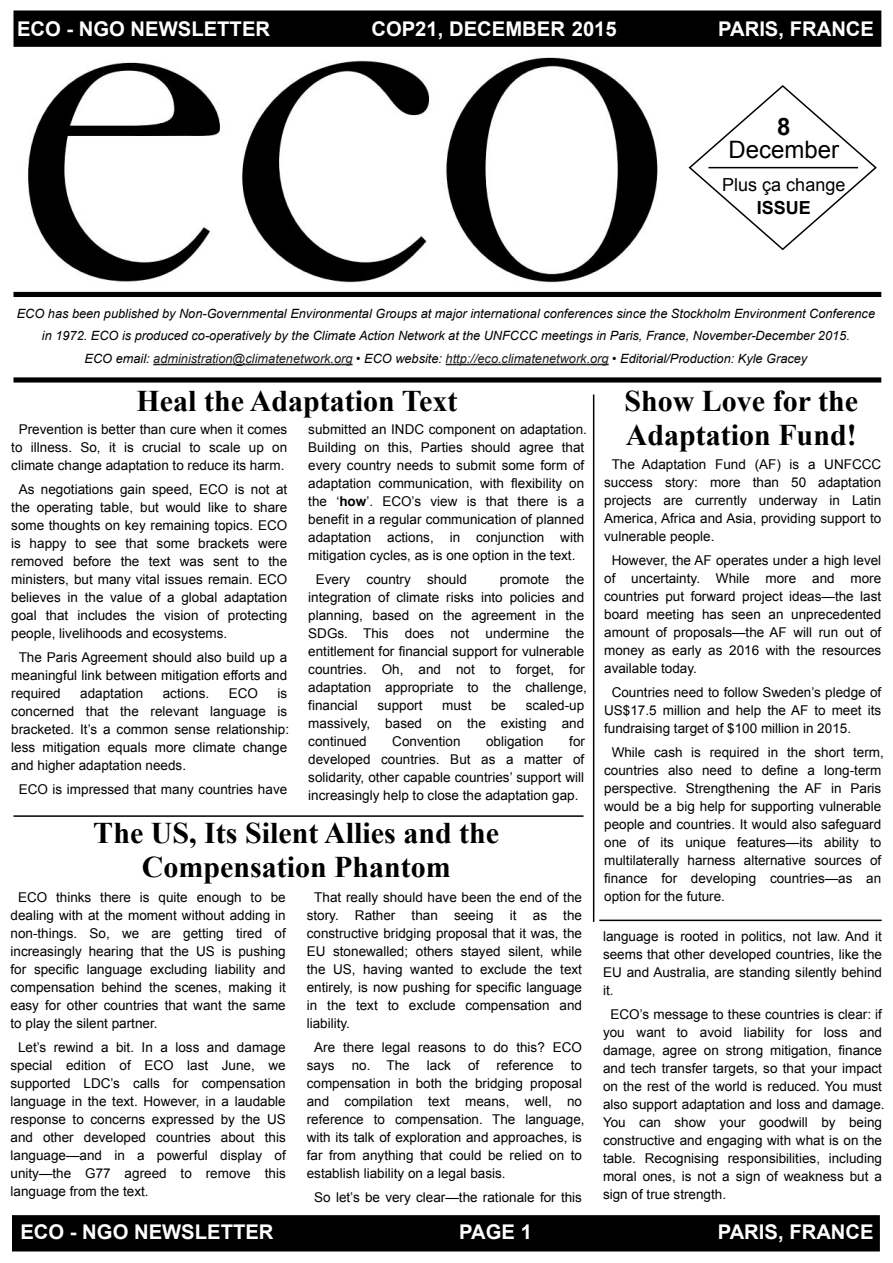
<style>
.page{position:relative;width:893px;height:1263px;background:#fff}
.page>*{position:absolute;margin:0;border:0;box-sizing:border-box;transform-origin:0 0}
.t1{font:700 30px/34.5px "Times New Roman";color:#000}
.t2{font:24px "Arial";color:#000}
.t3{font:700 24px "Arial";color:#000}
.t4{font:700 20.25px "Arial";color:#fff}
.t5{font:18px "Arial";color:#000}
.t6{font:700 18px "Arial";color:#000}
.t7{font:13.5px/18px "Arial";color:#000;text-align:justify}
.t8{font:italic 12.75px/22.5px "Arial";color:#000;text-align:center}
.s1{color:#1c1c1c}
.s2{font-weight:700}
</style>
<div class="page">
<div style="left:14px;top:11px;width:867px;height:35px;background:#000"></div>
<div style="left:14px;top:10px;width:867px;height:37px;border:2px solid #000"></div>
<div style="left:14px;top:292px;width:867px;height:5px;border:2px solid #000"></div>
<svg style="left:688px;top:85px;width:189px;height:166px"></svg>
<div style="left:14px;top:377px;width:867px;height:5px;border:2px solid #000"></div>
<svg style="left:153px;top:364px;width:200px;height:1px"></svg>
<svg style="left:446px;top:364px;width:163px;height:1px"></svg>
<hr style="left:14px;top:815px;width:570px;height:2px;background:#000">
<img style="left:28px;top:57px;width:630px;height:226px">
<hr style="left:708px;top:167px;width:150px;height:1px;background:#000">
<div style="left:13px;top:1216px;width:866px;height:35px;background:#000"></div>
<div style="left:12px;top:1215px;width:868px;height:36px;border:2px solid #000"></div>
<hr style="left:593px;top:394px;width:1px;height:528px;background:#000">
<hr style="left:599px;top:920px;width:283px;height:1px;background:#000">
<h3 class="t4" style="left:17px;top:18px;width:255px">ECO - NGO NEWSLETTER</h3>
<h3 class="t4" style="left:371px;top:18px;width:247px">COP21, DECEMBER 2015</h3>
<h3 class="t4" style="left:718px;top:18px;width:157px">PARIS, FRANCE</h3>
<h2 class="t3" style="left:777px;top:113px;width:15px">8</h2>
<h2 class="t2" style="left:728px;top:136px;width:112px">December</h2>
<h3 class="t5" style="left:722px;top:175px;width:125px">Plus ça change</h3>
<h3 class="t6" style="left:757px;top:198px;width:55px">ISSUE</h3>
<p class="t8" style="left:17px;top:302px;width:860px">ECO has been published by Non-Governmental Environmental Groups at major international conferences since the Stockholm Environment Conference in 1972. ECO is produced co-operatively by the Climate Action Network at the UNFCCC meetings in Paris, France, November-December 2015.<br>ECO email: <span class="s1">administration@climatenetwork.org</span> • ECO website: <span class="s1">http://eco.climatenetwork.org</span> • Editorial/Production: Kyle Gracey</p>
<h1 class="t1" style="left:137px;top:383px;width:322px">Heal the Adaptation Text</h1>
<p class="t7" style="left:11px;top:420px;width:277px;text-align:center">Prevention is better than cure when it comes to illness. So, it is crucial to scale up on climate change adaptation to reduce its harm.</p>
<p class="t7" style="left:11px;top:480px;width:277px;text-indent:8px">As negotiations gain speed, ECO is not at the operating table, but would like to share some thoughts on key remaining topics. ECO is happy to see that some brackets were removed before the text was sent to the ministers, but many vital issues remain. ECO believes in the value of a global adaptation goal that includes the vision of protecting people, livelihoods and ecosystems.</p>
<p class="t7" style="left:11px;top:648px;width:277px;text-indent:8px">The Paris Agreement should also build up a meaningful link between mitigation efforts and required</p>
<h1 class="t1" style="left:624px;top:383px;width:235px">Show Love for the<br>Adaptation Fund!</h1>
<p class="t7" style="left:604px;top:455px;width:279px;text-indent:8px">The Adaptation Fund (AF) is a UNFCCC success story: more than 50 adaptation projects are currently underway in Latin America, Africa and Asia, providing support to vulnerable people.</p>
<p class="t7" style="left:604px;top:551px;width:279px;text-indent:8px">However, the AF operates under a high level of uncertainty. While more and more countries put forward project ideas—the last board meeting has seen an unprecedented amount of proposals—the AF will run out of money as early as 2016 with the resources available today.</p>
<p class="t7" style="left:604px;top:683px;width:279px;text-indent:8px">Countries need to follow Sweden’s pledge of US$17.5 million and help the AF to meet its fundraising target of $100 million in 2015.</p>
<p class="t7" style="left:604px;top:743px;width:281px;text-align:left;text-indent:8px">While cash is required in the short term, countries also need to define a long-term perspective. Strengthening the AF in Paris would be a big help for supporting vulnerable people and countries. It would also safeguard one of its unique features—its ability to multilaterally harness alternative sources of finance for developing countries—as an option for the future.</p>
<p class="t7" style="left:308px;top:421px;width:280px;text-align:left">submitted an INDC component on adaptation.<br>Building on this, Parties should agree that every country needs to submit some form of adaptation communication, with flexibility on the ‘<span class="s2">how</span>’. ECO’s view is that there is a benefit in a regular communication of planned adaptation actions, in conjunction with mitigation cycles, as is one option in the text.</p>
<p class="t7" style="left:316px;top:571px;width:153px">Every country should</p>
<p class="t7" style="left:308px;top:571px;width:280px;text-align:left;text-indent:191px">promote the integration of climate risks into policies and planning, based on the agreement in the SDGs. This does not undermine the entitlement for financial support for vulnerable countries. Oh, and not to forget, for adaptation appropriate to the challenge, financial</p>
<p class="t7" style="left:80px;top:684px;width:65px">adaptation</p>
<p class="t7" style="left:163px;top:684px;width:48px">actions.</p>
<p class="t7" style="left:229px;top:684px;width:31px">ECO</p>
<p class="t7" style="left:11px;top:684px;width:279px;text-align:left;text-indent:266px">is concerned that the relevant language is bracketed. It’s a common sense relationship: less mitigation equals more climate change and higher adaptation needs.</p>
<p class="t7" style="left:19px;top:780px;width:270px">ECO is impressed that many countries have</p>
<p class="t7" style="left:308px;top:697px;width:277px;text-indent:217px">scaled-up massively, based on the existing and continued</p>
<p class="t7" style="left:377px;top:697px;width:47px">support</p>
<p class="t7" style="left:442px;top:697px;width:31px">must</p>
<p class="t7" style="left:491px;top:697px;width:17px">be</p>
<p class="t7" style="left:308px;top:733px;width:278px;text-indent:261px">for developed countries. But as a matter of solidarity, other capable countries’ support will increasingly help to close the adaptation gap.</p>
<p class="t7" style="left:392px;top:733px;width:70px">Convention</p>
<p class="t7" style="left:486px;top:733px;width:59px">obligation</p>
<h1 class="t1" style="left:93px;top:815px;width:407px;text-align:center">The US, Its Silent Allies and the<br>Compensation Phantom</h1>
<p class="t7" style="left:10px;top:888px;width:277px;text-indent:8px">ECO thinks there is quite enough to be dealing with at the moment without adding in non-things. So, we are getting tired of increasingly hearing that the US is pushing for specific language excluding liability and compensation behind the scenes, making it easy for other countries that want the same to play the silent partner.</p>
<p class="t7" style="left:10px;top:1038px;width:277px;text-indent:8px">Let’s rewind a bit. In a loss and damage special edition of ECO last June, we supported LDC’s calls for compensation language in the text. However, in a laudable response to concerns expressed by the US and other developed countries about this language—and in a powerful display of unity—the G77 agreed to remove this language from the text.</p>
<p class="t7" style="left:307px;top:888px;width:277px;text-indent:8px">That really should have been the end of the story. Rather than seeing it as the constructive bridging proposal that it was, the EU stonewalled; others stayed silent, while the US, having wanted to exclude the text entirely, is now pushing for specific language in the text to exclude compensation and liability.</p>
<p class="t7" style="left:307px;top:1038px;width:277px;text-indent:8px">Are there legal reasons to do this? ECO says</p>
<p class="t7" style="left:603px;top:927px;width:280px">language is rooted in politics, not law. And it seems that other developed countries, like the EU and Australia, are standing silently behind it.</p>
<p class="t7" style="left:603px;top:1005px;width:283px;text-align:left;text-indent:8px">ECO’s message to these countries is clear: if you want to avoid liability for loss and damage, agree on strong mitigation, finance and tech transfer targets, so that your impact on the rest of the world is reduced. You must also support adaptation and loss and damage.<br>You can show your goodwill by being constructive and engaging with what is on the table. Recognising responsibilities, including moral ones, is not a sign of weakness but a sign of true strength.</p>
<p class="t7" style="left:352px;top:1056px;width:60px">no. The</p>
<p class="t7" style="left:427px;top:1056px;width:26px">lack</p>
<p class="t7" style="left:468px;top:1056px;width:13px">of</p>
<p class="t7" style="left:497px;top:1056px;width:59px">reference</p>
<p class="t7" style="left:307px;top:1056px;width:279px;text-align:left;text-indent:264px">to compensation in both the bridging proposal and compilation text means, well, no reference to compensation. The language, with its talk of exploration and approaches, is far from anything that could be relied on to establish liability on a legal basis.</p>
<p class="t7" style="left:314px;top:1188px;width:269px">So let’s be very clear—the rationale for this</p>
<h3 class="t4" style="left:20px;top:1221px;width:255px">ECO - NGO NEWSLETTER</h3>
<h3 class="t4" style="left:459px;top:1221px;width:74px">PAGE 1</h3>
<h3 class="t4" style="left:718px;top:1221px;width:157px">PARIS, FRANCE</h3>
</div>
